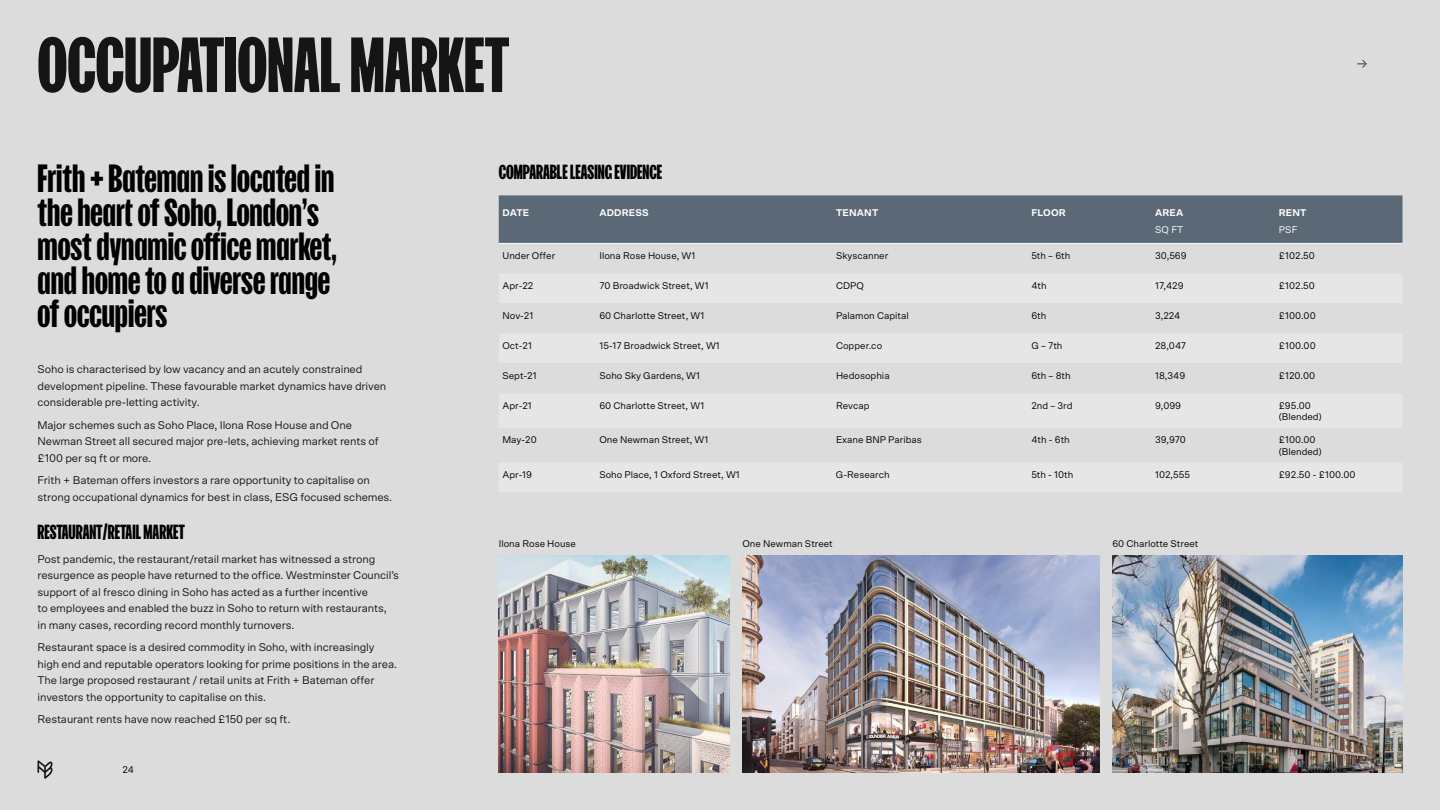
<style>
.page{position:relative;width:1440px;height:810px;background:#dddcdc}
.page>*{position:absolute;margin:0;border:0;box-sizing:border-box;transform-origin:0 0}
.t1{font:75px "FK Screamer Upright";color:#141615}
.t2{font:37.5px/33.8px "FK Screamer Upright";color:#000}
.t3{font:19.5px "FK Screamer Upright";color:#000}
.t4{font:11.25px/16.5px "Scto Grotesk A";letter-spacing:-.01em;color:#141615}
.t5{font:9.75px/11.7px "Scto Grotesk A";color:#000}
.t6{font:700 9.75px "Scto Grotesk A";letter-spacing:.015em;color:#fff}
.t7{font:9.75px "Scto Grotesk A";letter-spacing:.015em;color:#fff}
</style>
<div class="page">
<div style="left:499px;top:195px;width:903px;height:48px;background:#5a6975"></div>
<hr style="left:499px;top:243px;width:100px;height:1px;background:#fff">
<hr style="left:599px;top:243px;width:237px;height:1px;background:#fff">
<hr style="left:836px;top:243px;width:195px;height:1px;background:#fff">
<hr style="left:1031px;top:243px;width:124px;height:1px;background:#fff">
<hr style="left:1155px;top:243px;width:124px;height:1px;background:#fff">
<hr style="left:1279px;top:243px;width:123px;height:1px;background:#fff">
<img style="left:499px;top:556px;width:230px;height:216px">
<img style="left:742px;top:556px;width:358px;height:216px">
<img style="left:1112px;top:556px;width:291px;height:216px">
<svg style="left:37px;top:760px;width:15px;height:19px"></svg>
<svg style="left:1357px;top:60px;width:10px;height:8px"></svg>
<h1 class="t1" style="left:38px;top:26px;width:474px">OCCUPATIONAL MARKET</h1>
<h2 class="t2" style="left:38px;top:163px;width:301px">Frith + Bateman is located in the heart of Soho, London’s most dynamic office market, and home to a diverse range of occupiers</h2>
<p class="t4" style="left:38px;top:361px;width:350px">Soho is characterised by low vacancy and an acutely constrained development pipeline. These favourable market dynamics have driven considerable pre-letting activity.</p>
<p class="t4" style="left:38px;top:416px;width:343px">Major schemes such as Soho Place, Ilona Rose House and One<br>Newman Street all secured major pre-lets, achieving market rents of £100 per sq ft or more.</p>
<p class="t4" style="left:38px;top:472px;width:356px">Frith + Bateman offers investors a rare opportunity to capitalise on strong occupational dynamics for best in class, ESG focused schemes.</p>
<h3 class="t3" style="left:38px;top:522px;width:149px">RESTAURANT/RETAIL MARKET</h3>
<p class="t4" style="left:38px;top:551px;width:363px">Post pandemic, the restaurant/retail market has witnessed a strong resurgence as people have returned to the office. Westminster Council’s support of al fresco dining in Soho has acted as a further incentive<br>to employees and enabled the buzz in Soho to return with restaurants,<br>in many cases, recording record monthly turnovers.</p>
<p class="t4" style="left:38px;top:639px;width:361px">Restaurant space is a desired commodity in Soho, with increasingly high end and reputable operators looking for prime positions in the area.<br>The large proposed restaurant / retail units at Frith + Bateman offer investors the opportunity to capitalise on this.</p>
<p class="t4" style="left:38px;top:711px;width:254px">Restaurant rents have now reached £150 per sq ft.</p>
<p class="t5" style="left:123px;top:763px;width:13px">24</p>
<h3 class="t3" style="left:499px;top:162px;width:165px">COMPARABLE LEASING EVIDENCE</h3>
<p class="t6" style="left:502px;top:206px;width:28px">DATE</p>
<p class="t6" style="left:599px;top:206px;width:51px">ADDRESS</p>
<p class="t6" style="left:836px;top:206px;width:44px">TENANT</p>
<p class="t6" style="left:1031px;top:206px;width:36px">FLOOR</p>
<p class="t6" style="left:1155px;top:206px;width:30px">AREA</p>
<p class="t6" style="left:1279px;top:206px;width:29px">RENT</p>
<p class="t7" style="left:1155px;top:224px;width:30px">SQ FT</p>
<p class="t7" style="left:1279px;top:224px;width:20px">PSF</p>
<p class="t5" style="left:502px;top:249px;width:54px">Under Offer</p>
<p class="t5" style="left:599px;top:249px;width:98px">Ilona Rose House, W1</p>
<p class="t5" style="left:836px;top:249px;width:54px">Skyscanner</p>
<p class="t5" style="left:1031px;top:249px;width:41px">5th – 6th</p>
<p class="t5" style="left:1155px;top:249px;width:33px">30,569</p>
<p class="t5" style="left:1279px;top:249px;width:38px">£102.50</p>
<p class="t5" style="left:502px;top:279px;width:32px">Apr-22</p>
<p class="t5" style="left:599px;top:279px;width:111px">70 Broadwick Street, W1</p>
<p class="t5" style="left:836px;top:279px;width:29px">CDPQ</p>
<p class="t5" style="left:1031px;top:279px;width:17px">4th</p>
<p class="t5" style="left:1155px;top:279px;width:30px">17,429</p>
<p class="t5" style="left:1279px;top:279px;width:38px">£102.50</p>
<p class="t5" style="left:502px;top:309px;width:33px">Nov-21</p>
<p class="t5" style="left:599px;top:309px;width:107px">60 Charlotte Street, W1</p>
<p class="t5" style="left:836px;top:309px;width:74px">Palamon Capital</p>
<p class="t5" style="left:1031px;top:309px;width:17px">6th</p>
<p class="t5" style="left:1155px;top:309px;width:27px">3,224</p>
<p class="t5" style="left:1279px;top:309px;width:38px">£100.00</p>
<p class="t5" style="left:502px;top:339px;width:31px">Oct-21</p>
<p class="t5" style="left:599px;top:339px;width:122px">15-17 Broadwick Street, W1</p>
<p class="t5" style="left:836px;top:339px;width:48px">Copper.co</p>
<p class="t5" style="left:1031px;top:339px;width:33px">G – 7th</p>
<p class="t5" style="left:1155px;top:339px;width:33px">28,047</p>
<p class="t5" style="left:1279px;top:339px;width:38px">£100.00</p>
<p class="t5" style="left:502px;top:369px;width:36px">Sept-21</p>
<p class="t5" style="left:599px;top:369px;width:102px">Soho Sky Gardens, W1</p>
<p class="t5" style="left:836px;top:369px;width:55px">Hedosophia</p>
<p class="t5" style="left:1031px;top:369px;width:41px">6th – 8th</p>
<p class="t5" style="left:1155px;top:369px;width:32px">18,349</p>
<p class="t5" style="left:1279px;top:369px;width:38px">£120.00</p>
<p class="t5" style="left:502px;top:399px;width:31px">Apr-21</p>
<p class="t5" style="left:599px;top:399px;width:107px">60 Charlotte Street, W1</p>
<p class="t5" style="left:836px;top:399px;width:35px">Revcap</p>
<p class="t5" style="left:1031px;top:399px;width:43px">2nd – 3rd</p>
<p class="t5" style="left:1155px;top:399px;width:28px">9,099</p>
<p class="t5" style="left:1279px;top:399px;width:44px">£95.00 (Blended)</p>
<p class="t5" style="left:502px;top:434px;width:36px">May-20</p>
<p class="t5" style="left:599px;top:434px;width:111px">One Newman Street, W1</p>
<p class="t5" style="left:836px;top:434px;width:87px">Exane BNP Paribas</p>
<p class="t5" style="left:1031px;top:434px;width:40px">4th - 6th</p>
<p class="t5" style="left:1155px;top:434px;width:32px">39,970</p>
<p class="t5" style="left:1279px;top:434px;width:44px">£100.00 (Blended)</p>
<p class="t5" style="left:502px;top:468px;width:31px">Apr-19</p>
<p class="t5" style="left:599px;top:468px;width:142px">Soho Place, 1 Oxford Street, W1</p>
<p class="t5" style="left:836px;top:468px;width:55px">G-Research</p>
<p class="t5" style="left:1031px;top:468px;width:44px">5th - 10th</p>
<p class="t5" style="left:1155px;top:468px;width:36px">102,555</p>
<p class="t5" style="left:1279px;top:468px;width:78px">£92.50 - £100.00</p>
<p class="t5" style="left:499px;top:537px;width:79px">Ilona Rose House</p>
<p class="t5" style="left:742px;top:537px;width:92px">One Newman Street</p>
<p class="t5" style="left:1112px;top:537px;width:88px">60 Charlotte Street</p>
</div>
